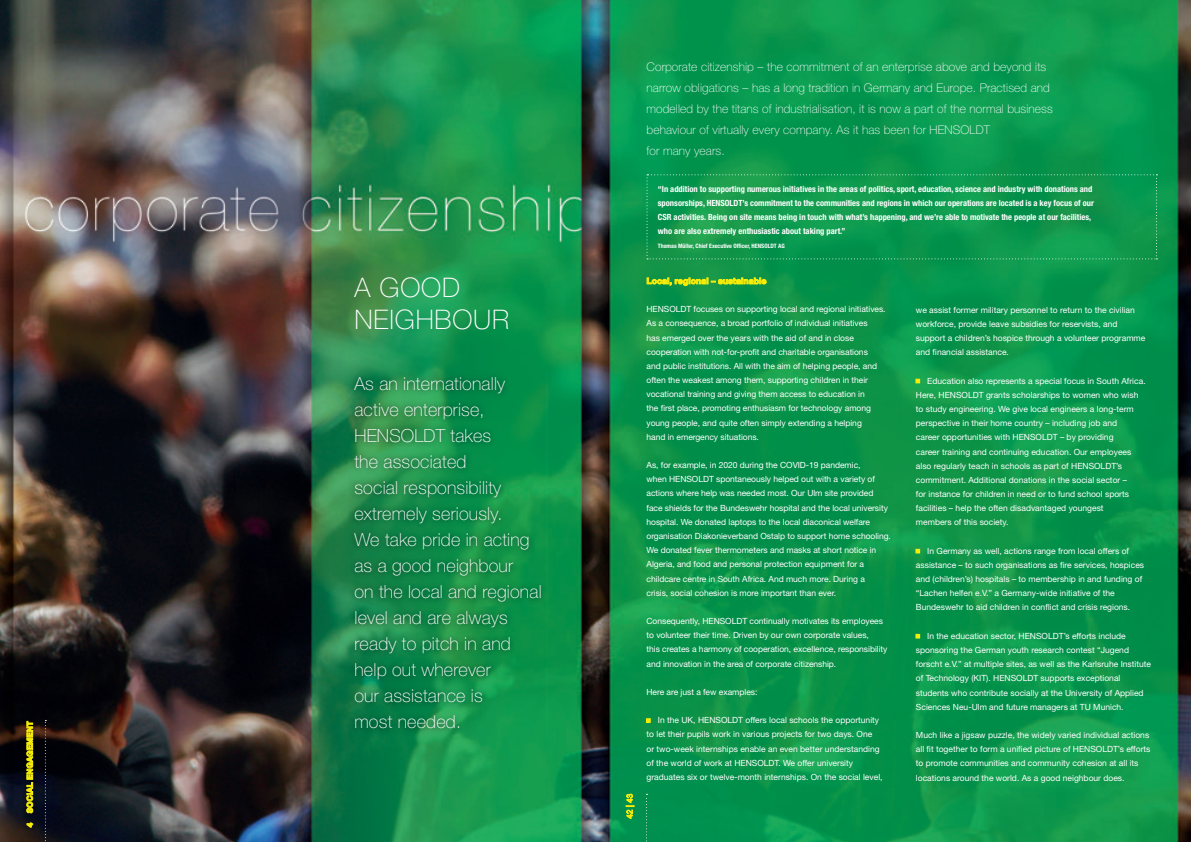
<style>
.page{position:relative;width:1191px;height:842px;background:#fff}
.page>*{position:absolute;margin:0;border:0;box-sizing:border-box;transform-origin:0 0}
.t1{font:100 27px/32px "Helvetica Neue LT Std";letter-spacing:.03em;color:#fff}
.t2{font:100 18px/26px "Helvetica Neue LT Std";letter-spacing:.01em;color:#fff}
.t3{font:100 12px/21px "Helvetica Neue LT Std";letter-spacing:.01em;color:#fff}
.t4{font:8.5px/14.2px "Helvetica Neue LT Std";color:#fff}
.t5{font:700 condensed 8.5px/14.2px "Helvetica Neue LT Std";color:#fff}
.t6{font:700 8.5px "Helvetica Neue LT Std";letter-spacing:.02em;color:#f5ec09}
.t7{font:700 8px "Helvetica Neue LT Std";letter-spacing:.02em;color:#f5ec09}
.t8{font:700 condensed 6px "Helvetica Neue LT Std";color:#fff}
</style>
<div class="page">
<img style="left:0;top:0;width:1191px;height:842px">
<svg style="left:45px;top:720px;width:1px;height:122px"></svg>
<svg style="left:646px;top:794px;width:1px;height:48px"></svg>
<svg style="left:647px;top:278px;width:119px;height:8px"></svg>
<svg style="left:646px;top:174px;width:511px;height:85px;background:#0e984e"></svg>
<img style="left:348px;top:371px;width:199px;height:363px">
<img style="left:21px;top:715px;width:18px;height:118px">
<svg style="left:27px;top:823px;width:6px;height:4px"></svg>
<svg style="left:27px;top:721px;width:6px;height:92px"></svg>
<svg style="left:646px;top:719px;width:4px;height:3px"></svg>
<svg style="left:916px;top:379px;width:3px;height:4px"></svg>
<svg style="left:916px;top:549px;width:3px;height:4px"></svg>
<svg style="left:916px;top:634px;width:3px;height:4px"></svg>
<svg style="left:626px;top:794px;width:8px;height:25px"></svg>
<p class="t7" style="left:25px;top:827px;width:108px;rotate:-90deg">4 SOCIAL ENGAGEMENT</p>
<h1 class="t1" style="left:354px;top:271px;width:156px">A GOOD<br>NEIGHBOUR</h1>
<p class="t2" style="left:354px;top:370px;width:189px">As an internationally active enterprise,<br>HENSOLDT takes<br>the associated<br>social responsibility extremely seriously.<br>We take pride in acting as a good neighbour<br>on the local and regional level and are always ready to pitch in and help out wherever<br>our assistance is<br>most needed.</p>
<p class="t3" style="left:646px;top:56px;width:408px">Corporate citizenship – the commitment of an enterprise above and beyond its narrow obligations – has a long tradition in Germany and Europe. Practised and modelled by the titans of industrialisation, it is now a part of the normal business behaviour of virtually every company. As it has been for HENSOLDT<br>for many years.</p>
<p class="t5" style="left:658px;top:182px;width:437px">“In addition to supporting numerous initiatives in the areas of politics, sport, education, science and industry with donations and sponsorships, HENSOLDT’s commitment to the communities and regions in which our operations are located is a key focus of our CSR activities. Being on site means being in touch with what’s happening, and we’re able to motivate the people at our facilities, who are also extremely enthusiastic about taking part.”</p>
<p class="t8" style="left:658px;top:243px;width:129px">Thomas Müller, Chief Executive Officer, HENSOLDT AG</p>
<p class="t6" style="left:646px;top:276px;width:121px">Local, regional – sustainable</p>
<p class="t4" style="left:646px;top:302px;width:241px">HENSOLDT focuses on supporting local and regional initiatives.<br>As a consequence, a broad portfolio of individual initiatives<br>has emerged over the years with the aid of and in close cooperation with not-for-profit and charitable organisations<br>and public institutions. All with the aim of helping people, and often the weakest among them, supporting children in their vocational training and giving them access to education in<br>the first place, promoting enthusiasm for technology among young people, and quite often simply extending a helping<br>hand in emergency situations.</p>
<p class="t4" style="left:646px;top:458px;width:246px">As, for example, in 2020 during the COVID-19 pandemic,<br>when HENSOLDT spontaneously helped out with a variety of actions where help was needed most. Our Ulm site provided face shields for the Bundeswehr hospital and the local university hospital. We donated laptops to the local diaconical welfare organisation Diakonieverband Ostalp to support home schooling.<br>We donated fever thermometers and masks at short notice in Algeria, and food and personal protection equipment for a childcare centre in South Africa. And much more. During a<br>crisis, social cohesion is more important than ever.</p>
<p class="t4" style="left:646px;top:614px;width:242px">Consequently, HENSOLDT continually motivates its employees to volunteer their time. Driven by our own corporate values,<br>this creates a harmony of cooperation, excellence, responsibility and innovation in the area of corporate citizenship.</p>
<p class="t4" style="left:646px;top:684px;width:112px">Here are just a few examples:</p>
<p class="t4" style="left:646px;top:713px;width:237px;text-indent:11px">In the UK, HENSOLDT offers local schools the opportunity to let their pupils work in various projects for two days. One<br>or two-week internships enable an even better understanding of the world of work at HENSOLDT. We offer university graduates six or twelve-month internships. On the social level,</p>
<p class="t4" style="left:916px;top:303px;width:231px">we assist former military personnel to return to the civilian workforce, provide leave subsidies for reservists, and support a children’s hospice through a volunteer programme and financial assistance.</p>
<p class="t4" style="left:916px;top:373px;width:231px;text-indent:11px">Education also represents a special focus in South Africa.<br>Here, HENSOLDT grants scholarships to women who wish to study engineering. We give local engineers a long-term perspective in their home country – including job and<br>career opportunities with HENSOLDT – by providing<br>career training and continuing education. Our employees also regularly teach in schools as part of HENSOLDT’s commitment. Additional donations in the social sector –<br>for instance for children in need or to fund school sports facilities – help the often disadvantaged youngest<br>members of this society.</p>
<p class="t4" style="left:916px;top:543px;width:230px;text-indent:11px">In Germany as well, actions range from local offers of assistance – to such organisations as fire services, hospices and (children’s) hospitals – to membership in and funding of “Lachen helfen e.V.” a Germany-wide initiative of the Bundeswehr to aid children in conflict and crisis regions.</p>
<p class="t4" style="left:916px;top:628px;width:237px;text-indent:11px">In the education sector, HENSOLDT’s efforts include sponsoring the German youth research contest “Jugend forscht e.V.” at multiple sites, as well as the Karlsruhe Institute of Technology (KIT). HENSOLDT supports exceptional students who contribute socially at the University of Applied Sciences Neu-Ulm and future managers at TU Munich.</p>
<p class="t4" style="left:916px;top:728px;width:236px">Much like a jigsaw puzzle, the widely varied individual actions all fit together to form a unified picture of HENSOLDT’s efforts to promote communities and community cohesion at all its locations around the world. As a good neighbour does.</p>
</div>
